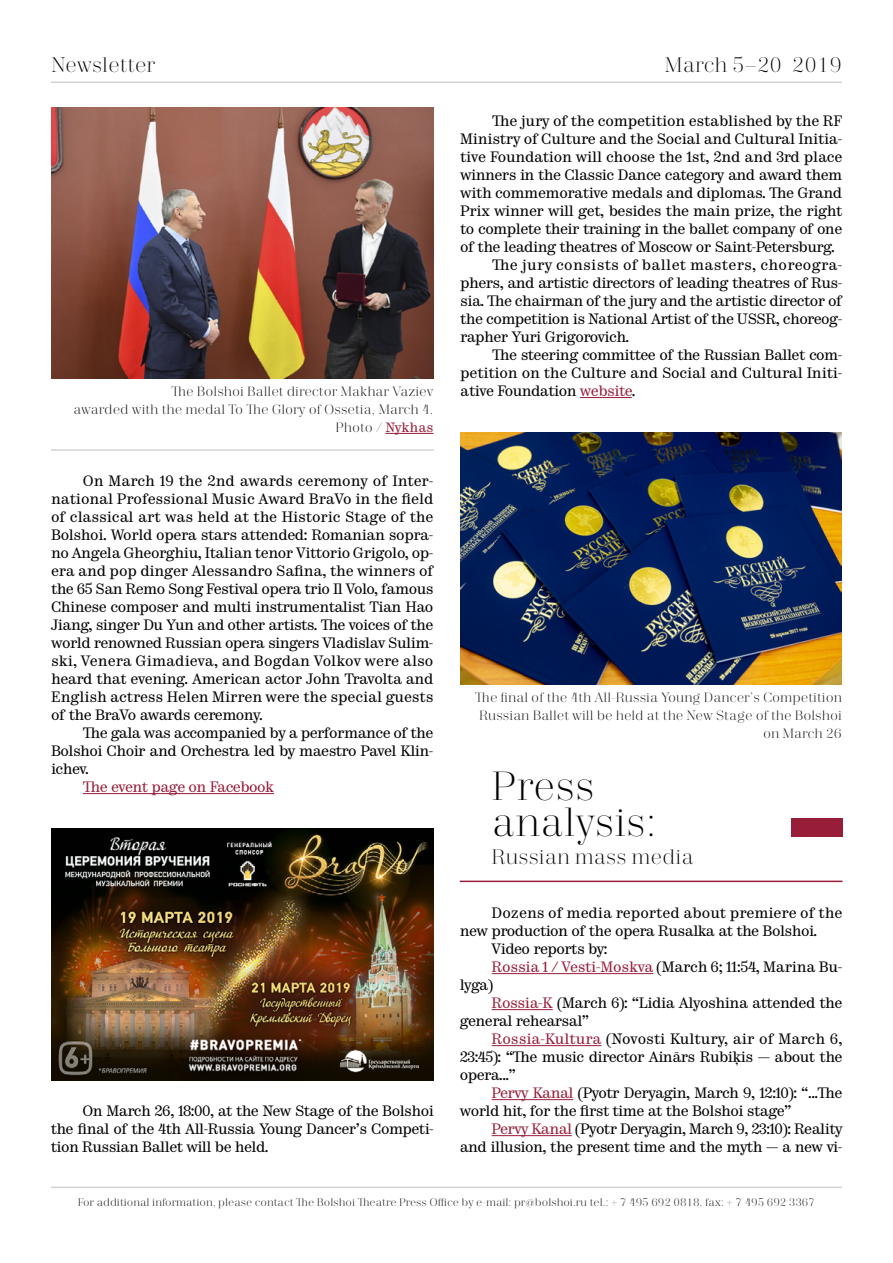
<style>
.page{position:relative;width:893px;height:1263px;background:#fff}
.page>*{position:absolute;margin:0;border:0;box-sizing:border-box;transform-origin:0 0}
.t1{font:300 40.5px/36px "Trivia Serif";color:#000}
.t2{font:300 21px "Trivia Serif";color:#000}
.t3{font:15px/18px "Trivia Serif 10 Demo";letter-spacing:-.035em;color:#000;text-align:justify}
.t4{font:15px "Trivia Serif 10 Demo";letter-spacing:-.015em;color:#000}
.t5{font:15px "Trivia Serif 10 Demo";letter-spacing:-.01em;color:#000}
.t6{font:15px "Trivia Serif 10 Demo";color:#000}
.t7{font:15px "Trivia Serif 10 Demo";letter-spacing:.02em;color:#000}
.t8{font:15px "Trivia Serif 10 Demo";letter-spacing:-.035em;color:#981d39}
.t9{font:300 13.5px/18px "Trivia Serif";color:#000;text-align:right}
.t10{font:300 10.95px "Trivia Serif";color:#000}
.s1{color:#981d39}
.s2{font-family:"Trivia Serif 10 Demo";font-weight:400;color:#981d39}
</style>
<div class="page">
<hr style="left:51px;top:81px;width:791px;height:2px;background:#d1d3d4">
<hr style="left:51px;top:1187px;width:791px;height:1px;background:#d1d3d4">
<hr style="left:83px;top:793px;width:191px;height:1px;background:#981d39">
<hr style="left:580px;top:397px;width:52px;height:1px;background:#981d39">
<img style="left:51px;top:108px;width:382px;height:270px">
<hr style="left:385px;top:433px;width:48px;height:1px;background:#981d39">
<hr style="left:51px;top:449px;width:383px;height:2px;background:#d1d3d4">
<img style="left:51px;top:828px;width:382px;height:252px">
<img style="left:460px;top:432px;width:382px;height:252px">
<hr style="left:492px;top:973px;width:161px;height:1px;background:#981d39">
<hr style="left:492px;top:1009px;width:61px;height:1px;background:#981d39">
<hr style="left:492px;top:1045px;width:109px;height:1px;background:#981d39">
<hr style="left:492px;top:1099px;width:81px;height:1px;background:#981d39">
<hr style="left:492px;top:1135px;width:80px;height:1px;background:#981d39">
<div style="left:791px;top:818px;width:51px;height:18px;background:#981d39"></div>
<hr style="left:460px;top:881px;width:382px;height:1px;background:#981d39">
<h2 class="t2" style="left:51px;top:54px;width:106px">Newsletter</h2>
<h2 class="t2" style="left:665px;top:54px;width:179px">March 5–20 2019</h2>
<p class="t5" style="left:492px;top:112px;width:352px">The jury of the competition established by the RF</p>
<p class="t4" style="left:460px;top:130px;width:384px">Ministry of Culture and the Social and Cultural Initia-</p>
<p class="t4" style="left:460px;top:148px;width:384px">tive Foundation will choose the 1st, 2nd and 3rd place</p>
<p class="t3" style="left:460px;top:167px;width:384px">winners in the Classic Dance category and award them</p>
<p class="t3" style="left:460px;top:185px;width:383px">with commemorative medals and diplomas. The Grand</p>
<p class="t3" style="left:460px;top:203px;width:384px">Prix winner will get, besides the main prize, the right</p>
<p class="t3" style="left:460px;top:221px;width:383px">to complete their training in the ballet company of one</p>
<p class="t3" style="left:460px;top:239px;width:376px">of the leading theatres of Moscow or Saint-Petersburg.</p>
<p class="t7" style="left:492px;top:256px;width:352px">The jury consists of ballet masters, choreogra-</p>
<p class="t3" style="left:460px;top:275px;width:384px">phers, and artistic directors of leading theatres of Rus-</p>
<p class="t3" style="left:460px;top:293px;width:383px">sia. The chairman of the jury and the artistic director of</p>
<p class="t3" style="left:460px;top:311px;width:383px">the competition is National Artist of the USSR, choreog-</p>
<p class="t3" style="left:460px;top:329px;width:170px">rapher Yuri Grigorovich.</p>
<p class="t3" style="left:492px;top:347px;width:352px">The steering committee of the Russian Ballet com-</p>
<p class="t5" style="left:460px;top:364px;width:383px">petition on the Culture and Social and Cultural Initi-</p>
<p class="t9" style="left:171px;top:383px;width:263px">The Bolshoi Ballet director Makhar Vaziev</p>
<p class="t3" style="left:460px;top:383px;width:177px">ative Foundation <span class="s1">website</span>.</p>
<p class="t9" style="left:73px;top:401px;width:361px">awarded with the medal To The Glory of Ossetia, March 4.<br>Photo / <span class="s2">Nykhas</span></p>
<p class="t3" style="left:51px;top:473px;width:384px;text-indent:32px">On March 19 the 2nd awards ceremony of Inter&shy;national Professional Music Award BraVo in the field of classical art was held at the Historic Stage of the Bolshoi. World opera stars attended: Romanian sopra&shy;no Angela Gheorghiu, Italian tenor Vittorio Grigolo, op&shy;era and pop dinger Alessandro Safina, the winners of the 65 San Remo Song Festival opera trio Il Volo, famous Chinese composer and multi instrumentalist Tian Hao Jiang, singer Du Yun and other artists. The voices of the world renowned Russian opera singers Vladislav Sulim&shy;ski, Venera Gimadieva, and Bogdan Volkov were also heard that evening. American actor John Travolta and English actress Helen Mirren were the special guests of the BraVo awards ceremony.</p>
<p class="t3" style="left:51px;top:725px;width:384px;text-indent:32px">The gala was accompanied by a performance of the Bolshoi Choir and Orchestra led by maestro Pavel Klin&shy;ichev.</p>
<p class="t8" style="left:83px;top:778px;width:193px">The event page on Facebook</p>
<p class="t3" style="left:51px;top:1103px;width:385px;text-indent:32px">On March 26, 18:00, at the New Stage of the Bolshoi the final of the 4th All-Russia Young Dancer’s Competi&shy;tion Russian Ballet will be held.</p>
<p class="t9" style="left:475px;top:689px;width:368px">The final of the 4th All-Russia Young Dancer’s Competition<br>Russian Ballet will be held at the New Stage of the Bolshoi on March 26</p>
<h1 class="t1" style="left:492px;top:769px;width:166px">Press analysis:</h1>
<h2 class="t2" style="left:492px;top:846px;width:204px">Russian mass media</h2>
<p class="t6" style="left:492px;top:904px;width:352px">Dozens of media reported about premiere of the</p>
<p class="t3" style="left:460px;top:923px;width:359px">new production of the opera Rusalka at the Bolshoi.</p>
<p class="t3" style="left:492px;top:941px;width:117px">Video reports by:</p>
<p class="t4" style="left:492px;top:958px;width:352px"><span class="s1">Rossia 1 / Vesti-Moskva</span> (March 6; 11:54, Marina Bu-</p>
<p class="t3" style="left:460px;top:977px;width:35px">lyga)</p>
<p class="t3" style="left:492px;top:995px;width:352px"><span class="s1">Rossia-K</span> (March 6): “Lidia Alyoshina attended the</p>
<p class="t3" style="left:460px;top:1013px;width:131px">general rehearsal”</p>
<p class="t6" style="left:492px;top:1030px;width:352px"><span class="s1">Rossia-Kultura</span> (Novosti Kultury, air of March 6,</p>
<p class="t3" style="left:460px;top:1049px;width:384px">23:45): “The music director Ainārs Rubiķis — about the</p>
<p class="t3" style="left:460px;top:1067px;width:58px">opera...”</p>
<p class="t3" style="left:492px;top:1085px;width:352px"><span class="s1">Pervy Kanal</span> (Pyotr Deryagin, March 9, 12:10): “...The</p>
<p class="t3" style="left:460px;top:1103px;width:333px">world hit, for the first time at the Bolshoi stage”</p>
<p class="t3" style="left:492px;top:1121px;width:352px"><span class="s1">Pervy Kanal</span> (Pyotr Deryagin, March 9, 23:10): Reality</p>
<p class="t3" style="left:460px;top:1139px;width:384px">and illusion, the present time and the myth — a new vi-</p>
<p class="t10" style="left:78px;top:1196px;width:739px">For additional information, please contact The Bolshoi Theatre Press Office by e-mail: pr@bolshoi.ru tel.: + 7 495 692 0818, fax: + 7 495 692 3367</p>
</div>
